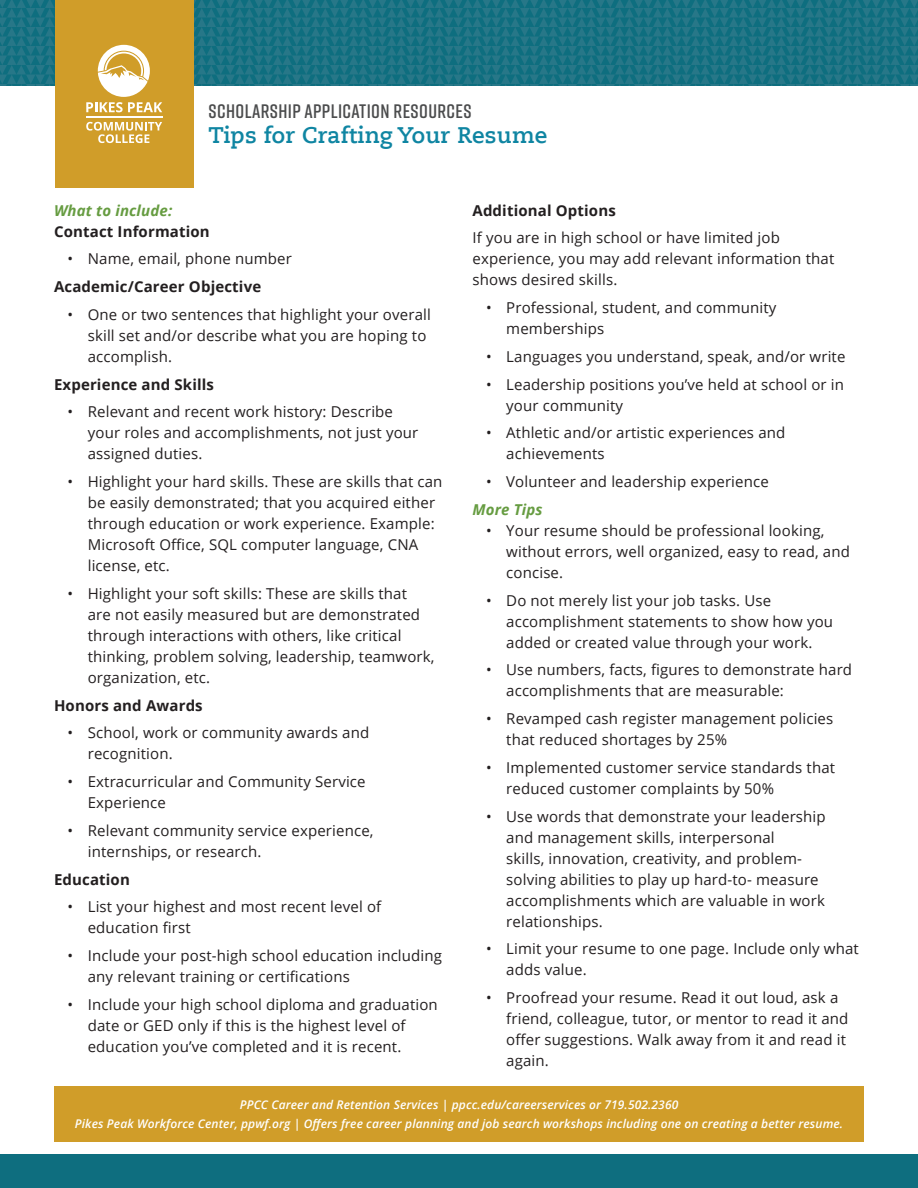
<style>
.page{position:relative;width:918px;height:1188px;background:#fff}
.page>*{position:absolute;margin:0;border:0;box-sizing:border-box;transform-origin:0 0}
.t1{font:700 22.5px "Caecilia LT Pro 75";letter-spacing:.01em;color:#0f85a2}
.Sub_title{font:600 19.5px "Rift";letter-spacing:.02em;color:#4b4c4d}
.Body_Copy{font:15px/21px "Open Sans";letter-spacing:.01em;color:#231f20}
.Body_Copy-2{font:700 15px "Open Sans";letter-spacing:.01em;color:#231f20}
.t2{font:italic 700 15px "Open Sans";letter-spacing:.01em;color:#669c41}
.Body_Copy-3{font:italic 600 12px "Open Sans";letter-spacing:.01em;color:#fff}
</style>
<div class="page">
<div style="left:0;top:1155px;width:918px;height:33px;background:#0e6e7f"></div>
<div style="left:0;top:0;width:918px;height:85px;background:linear-gradient(to bottom,#1a7283,#1a7283)"></div>
<div style="left:55px;top:0;width:139px;height:188px;background:#d09d29"></div>
<hr style="left:86px;top:116px;width:76px;height:2px;background:#fff">
<svg style="left:86px;top:122px;width:76px;height:21px"></svg>
<svg style="left:86px;top:45px;width:76px;height:67px"></svg>
<div style="left:54px;top:1086px;width:810px;height:56px;background:#d09d29"></div>
<p class="Sub_title" style="left:209px;top:97px;width:265px">SCHOLARSHIP APPLICATION RESOURCES</p>
<p class="t1" style="left:209px;top:120px;width:340px">Tips for Crafting Your Resume</p>
<h3 class="t2" style="left:54px;top:200px;width:120px">What to include:</h3>
<p class="Body_Copy-2" style="left:54px;top:221px;width:157px">Contact Information</p>
<p class="Body_Copy" style="left:68px;top:248px;width:226px">• Name, email, phone number</p>
<p class="Body_Copy-2" style="left:54px;top:276px;width:209px">Academic/Career Objective</p>
<p class="Body_Copy" style="left:88px;top:304px;width:345px;text-indent:-20px">• One or two sentences that highlight your overall skill set and/or describe what you are hoping to accomplish.</p>
<p class="Body_Copy-2" style="left:54px;top:374px;width:162px">Experience and Skills</p>
<p class="Body_Copy" style="left:88px;top:401px;width:332px;text-indent:-20px">• Relevant and recent work history: Describe your roles and accomplishments, not just your assigned duties.</p>
<p class="Body_Copy" style="left:88px;top:471px;width:356px;text-indent:-20px">• Highlight your hard skills. These are skills that can be easily demonstrated; that you acquired either through education or work experience. Example:<br>Microsoft Office, SQL computer language, CNA license, etc.</p>
<p class="Body_Copy" style="left:88px;top:583px;width:348px;text-indent:-20px">• Highlight your soft skills: These are skills that<br>are not easily measured but are demonstrated through interactions with others, like critical thinking, problem solving, leadership, teamwork, organization, etc.</p>
<p class="Body_Copy-2" style="left:54px;top:695px;width:150px">Honors and Awards</p>
<p class="Body_Copy" style="left:88px;top:722px;width:283px;text-indent:-20px">• School, work or community awards and recognition.</p>
<p class="Body_Copy" style="left:88px;top:771px;width:279px;text-indent:-20px">• Extracurricular and Community Service<br>Experience</p>
<p class="Body_Copy" style="left:88px;top:820px;width:287px;text-indent:-20px">• Relevant community service experience, internships, or research.</p>
<p class="Body_Copy-2" style="left:54px;top:869px;width:77px">Education</p>
<p class="Body_Copy" style="left:88px;top:896px;width:295px;text-indent:-20px">• List your highest and most recent level of education first</p>
<p class="Body_Copy" style="left:88px;top:945px;width:356px;text-indent:-20px">• Include your post-high school education including any relevant training or certifications</p>
<p class="Body_Copy" style="left:88px;top:994px;width:352px;text-indent:-20px">• Include your high school diploma and graduation date or GED only if this is the highest level of education you’ve completed and it is recent.</p>
<p class="Body_Copy-2" style="left:472px;top:200px;width:145px">Additional Options</p>
<p class="Body_Copy" style="left:472px;top:227px;width:363px">If you are in high school or have limited job experience, you may add relevant information that shows desired skills.</p>
<p class="Body_Copy" style="left:506px;top:297px;width:272px;text-indent:-20px">• Professional, student, and community memberships</p>
<p class="Body_Copy" style="left:486px;top:346px;width:361px">• Languages you understand, speak, and/or write</p>
<p class="Body_Copy" style="left:506px;top:373px;width:339px;text-indent:-20px">• Leadership positions you’ve held at school or in your community</p>
<p class="Body_Copy" style="left:506px;top:422px;width:281px;text-indent:-20px">• Athletic and/or artistic experiences and achievements</p>
<p class="Body_Copy" style="left:486px;top:471px;width:284px">• Volunteer and leadership experience</p>
<h3 class="t2" style="left:472px;top:499px;width:72px">More Tips</h3>
<p class="Body_Copy" style="left:506px;top:520px;width:345px;text-indent:-20px">• Your resume should be professional looking, without errors, well organized, easy to read, and concise.</p>
<p class="Body_Copy" style="left:506px;top:589px;width:328px;text-indent:-20px">• Do not merely list your job tasks. Use accomplishment statements to show how you added or created value through your work.</p>
<p class="Body_Copy" style="left:506px;top:659px;width:347px;text-indent:-20px">• Use numbers, facts, figures to demonstrate hard accomplishments that are measurable:</p>
<p class="Body_Copy" style="left:506px;top:708px;width:329px;text-indent:-20px">• Revamped cash register management policies that reduced shortages by 25%</p>
<p class="Body_Copy" style="left:506px;top:757px;width:330px;text-indent:-20px">• Implemented customer service standards that reduced customer complaints by 50%</p>
<p class="Body_Copy" style="left:506px;top:805px;width:321px;text-indent:-20px">• Use words that demonstrate your leadership and management skills, interpersonal<br>skills, innovation, creativity, and problem&shy;solving abilities to play up hard-to- measure accomplishments which are valuable in work relationships.</p>
<p class="Body_Copy" style="left:506px;top:938px;width:354px;text-indent:-20px">• Limit your resume to one page. Include only what adds value.</p>
<p class="Body_Copy" style="left:506px;top:987px;width:344px;text-indent:-20px">• Proofread your resume. Read it out loud, ask a friend, colleague, tutor, or mentor to read it and offer suggestions. Walk away from it and read it again.</p>
<p class="Body_Copy-3" style="left:240px;top:1096px;width:440px">PPCC Career and Retention Services | ppcc.edu/careerservices or 719.502.2360</p>
<p class="Body_Copy-3" style="left:75px;top:1115px;width:770px">Pikes Peak Workforce Center, ppwf.org | Offers free career planning and job search workshops including one on creating a better resume.</p>
</div>
